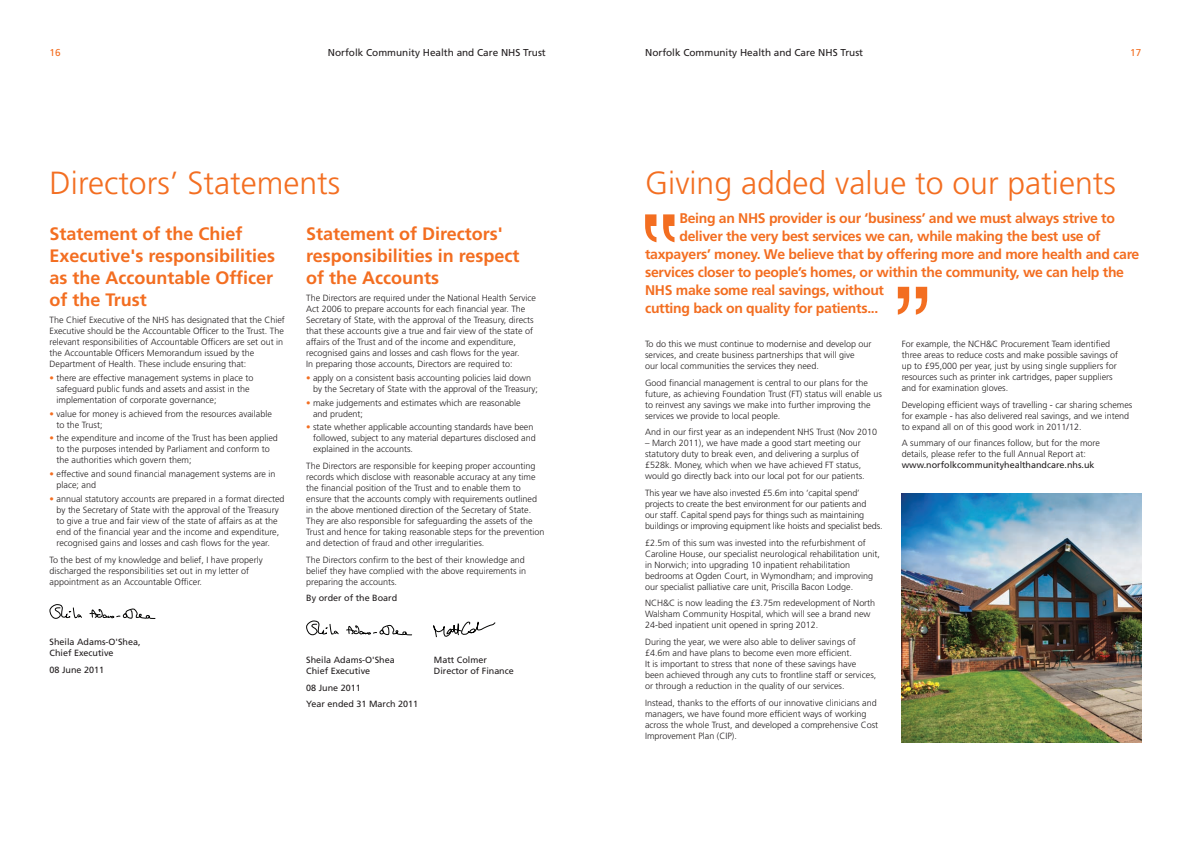
<style>
.page{position:relative;width:1191px;height:842px;background:#fff}
.page>*{position:absolute;margin:0;border:0;box-sizing:border-box;transform-origin:0 0}
.t1{font:300 32px "Frutiger";color:#f36e21}
.t2{font:700 18px/22px "Frutiger";color:#f36e21}
.t3{font:700 14px "Frutiger";letter-spacing:-.02em;color:#f36e21}
.t4{font:10px "Frutiger";color:#231f20}
.t5{font:10px "Frutiger";color:#f36e21}
.t6{font:300 9px/11px "Frutiger";color:#231f20}
.t7{font:9px/11px "Frutiger";color:#231f20}
.s1{color:#f36e21}
</style>
<div class="page">
<svg style="left:50px;top:604px;width:32px;height:15px"></svg>
<svg style="left:89px;top:608px;width:66px;height:11px"></svg>
<svg style="left:306px;top:621px;width:33px;height:14px"></svg>
<svg style="left:346px;top:625px;width:66px;height:10px"></svg>
<svg style="left:433px;top:622px;width:62px;height:15px"></svg>
<svg style="left:645px;top:214px;width:29px;height:28px"></svg>
<svg style="left:897px;top:287px;width:30px;height:28px"></svg>
<img style="left:901px;top:493px;width:240px;height:250px">
<p class="t5" style="left:50px;top:48px;width:13px">16</p>
<p class="t4" style="left:328px;top:48px;width:219px">Norfolk Community Health and Care NHS Trust</p>
<p class="t4" style="left:645px;top:48px;width:219px">Norfolk Community Health and Care NHS Trust</p>
<p class="t5" style="left:1130px;top:48px;width:13px">17</p>
<h1 class="t1" style="left:50px;top:170px;width:292px">Directors’ Statements</h1>
<h2 class="t2" style="left:50px;top:224px;width:227px">Statement of the Chief<br>Executive's responsibilities as the Accountable Officer of the Trust</h2>
<p class="t6" style="left:50px;top:315px;width:237px">The Chief Executive of the NHS has designated that the Chief Executive should be the Accountable Officer to the Trust. The relevant responsibilities of Accountable Officers are set out in the Accountable Officers Memorandum issued by the Department of Health. These include ensuring that:</p>
<p class="t6" style="left:56px;top:373px;width:198px;text-indent:-7px"><span class="s1">•</span> there are effective management systems in place to safeguard public funds and assets and assist in the implementation of corporate governance;</p>
<p class="t6" style="left:56px;top:409px;width:217px;text-indent:-7px"><span class="s1">•</span> value for money is achieved from the resources available to the Trust;</p>
<p class="t6" style="left:56px;top:433px;width:223px;text-indent:-7px"><span class="s1">•</span> the expenditure and income of the Trust has been applied to the purposes intended by Parliament and conform to the authorities which govern them;</p>
<p class="t6" style="left:56px;top:469px;width:220px;text-indent:-7px"><span class="s1">•</span> effective and sound financial management systems are in place; and</p>
<p class="t6" style="left:56px;top:494px;width:230px;text-indent:-7px"><span class="s1">•</span> annual statutory accounts are prepared in a format directed by the Secretary of State with the approval of the Treasury to give a true and fair view of the state of affairs as at the end of the financial year and the income and expenditure, recognised gains and losses and cash flows for the year.</p>
<p class="t6" style="left:50px;top:555px;width:215px">To the best of my knowledge and belief, I have properly discharged the responsibilities set out in my letter of appointment as an Accountable Officer.</p>
<h2 class="t2" style="left:306px;top:224px;width:215px">Statement of Directors' responsibilities in respect of the Accounts</h2>
<p class="t6" style="left:306px;top:293px;width:231px">The Directors are required under the National Health Service Act 2006 to prepare accounts for each financial year. The Secretary of State, with the approval of the Treasury, directs that these accounts give a true and fair view of the state of affairs of the Trust and of the income and expenditure, recognised gains and losses and cash flows for the year.<br>In preparing those accounts, Directors are required to:</p>
<p class="t6" style="left:313px;top:373px;width:226px;text-indent:-7px"><span class="s1">•</span> apply on a consistent basis accounting policies laid down by the Secretary of State with the approval of the Treasury;</p>
<p class="t6" style="left:313px;top:398px;width:209px;text-indent:-7px"><span class="s1">•</span> make judgements and estimates which are reasonable and prudent;</p>
<p class="t6" style="left:313px;top:422px;width:224px;text-indent:-7px"><span class="s1">•</span> state whether applicable accounting standards have been followed, subject to any material departures disclosed and explained in the accounts.</p>
<p class="t6" style="left:306px;top:461px;width:240px">The Directors are responsible for keeping proper accounting records which disclose with reasonable accuracy at any time the financial position of the Trust and to enable them to ensure that the accounts comply with requirements outlined in the above mentioned direction of the Secretary of State.<br>They are also responsible for safeguarding the assets of the Trust and hence for taking reasonable steps for the prevention and detection of fraud and other irregularities.</p>
<p class="t6" style="left:306px;top:555px;width:221px">The Directors confirm to the best of their knowledge and belief they have complied with the above requirements in preparing the accounts.</p>
<p class="t7" style="left:306px;top:593px;width:92px">By order of the Board</p>
<p class="t7" style="left:50px;top:637px;width:92px">Sheila Adams-O'Shea,<br>Chief Executive</p>
<p class="t7" style="left:50px;top:665px;width:56px">08 June 2011</p>
<p class="t7" style="left:306px;top:655px;width:90px">Sheila Adams-O'Shea</p>
<p class="t7" style="left:434px;top:655px;width:54px">Matt Colmer</p>
<p class="t7" style="left:306px;top:666px;width:65px">Chief Executive</p>
<p class="t7" style="left:434px;top:666px;width:81px">Director of Finance</p>
<p class="t7" style="left:306px;top:680px;width:113px;line-height:16.7px">08 June 2011<br>Year ended 31 March 2011</p>
<h1 class="t1" style="left:645px;top:170px;width:472px">Giving added value to our patients</h1>
<h3 class="t3" style="left:679px;top:213px;width:437px">Being an NHS provider is our ‘business’ and we must always strive to</h3>
<h3 class="t3" style="left:679px;top:231px;width:423px">deliver the very best services we can, while making the best use of</h3>
<h3 class="t3" style="left:645px;top:249px;width:496px">taxpayers’ money. We believe that by offering more and more health and care</h3>
<h3 class="t3" style="left:645px;top:267px;width:480px">services closer to people’s homes, or within the community, we can help the</h3>
<h3 class="t3" style="left:645px;top:285px;width:240px">NHS make some real savings, without</h3>
<h3 class="t3" style="left:645px;top:303px;width:235px">cutting back on quality for patients...</h3>
<p class="t6" style="left:645px;top:339px;width:228px">To do this we must continue to modernise and develop our services, and create business partnerships that will give<br>our local communities the services they need.</p>
<p class="t6" style="left:645px;top:378px;width:238px">Good financial management is central to our plans for the future, as achieving Foundation Trust (FT) status will enable us to reinvest any savings we make into further improving the services we provide to local people.</p>
<p class="t6" style="left:645px;top:427px;width:233px">And in our first year as an independent NHS Trust (Nov 2010</p>
<p class="t6" style="left:645px;top:438px;width:221px">– March 2011), we have made a good start meeting our statutory duty to break even, and delivering a surplus of £528k. Money, which when we have achieved FT status, would go directly back into our local pot for our patients.</p>
<p class="t6" style="left:645px;top:488px;width:239px">This year we have also invested £5.6m into ‘capital spend’ projects to create the best environment for our patients and<br>our staff. Capital spend pays for things such as maintaining buildings or improving equipment like hoists and specialist beds.</p>
<p class="t6" style="left:645px;top:538px;width:236px">£2.5m of this sum was invested into the refurbishment of Caroline House, our specialist neurological rehabilitation unit, in Norwich; into upgrading 10 inpatient rehabilitation bedrooms at Ogden Court, in Wymondham; and improving our specialist palliative care unit, Priscilla Bacon Lodge.</p>
<p class="t6" style="left:645px;top:598px;width:232px">NCH&amp;C is now leading the £3.75m redevelopment of North<br>Walsham Community Hospital, which will see a brand new<br>24-bed inpatient unit opened in spring 2012.</p>
<p class="t6" style="left:645px;top:637px;width:233px">During the year, we were also able to deliver savings of £4.6m and have plans to become even more efficient.<br>It is important to stress that none of these savings have been achieved through any cuts to frontline staff or services, or through a reduction in the quality of our services.</p>
<p class="t6" style="left:645px;top:698px;width:235px">Instead, thanks to the efforts of our innovative clinicians and managers, we have found more efficient ways of working across the whole Trust, and developed a comprehensive Cost Improvement Plan (CIP).</p>
<p class="t6" style="left:901px;top:339px;width:218px">For example, the NCH&amp;C Procurement Team identified three areas to reduce costs and make possible savings of up to £95,000 per year, just by using single suppliers for resources such as printer ink cartridges, paper suppliers and for examination gloves.</p>
<p class="t6" style="left:901px;top:400px;width:232px">Developing efficient ways of travelling - car sharing schemes for example - has also delivered real savings, and we intend to expand all on of this good work in 2011/12.</p>
<p class="t6" style="left:901px;top:438px;width:200px">A summary of our finances follow, but for the more details, please refer to the full Annual Report at:</p>
<p class="t7" style="left:901px;top:460px;width:194px">www.norfolkcommunityhealthandcare.nhs.uk</p>
</div>
